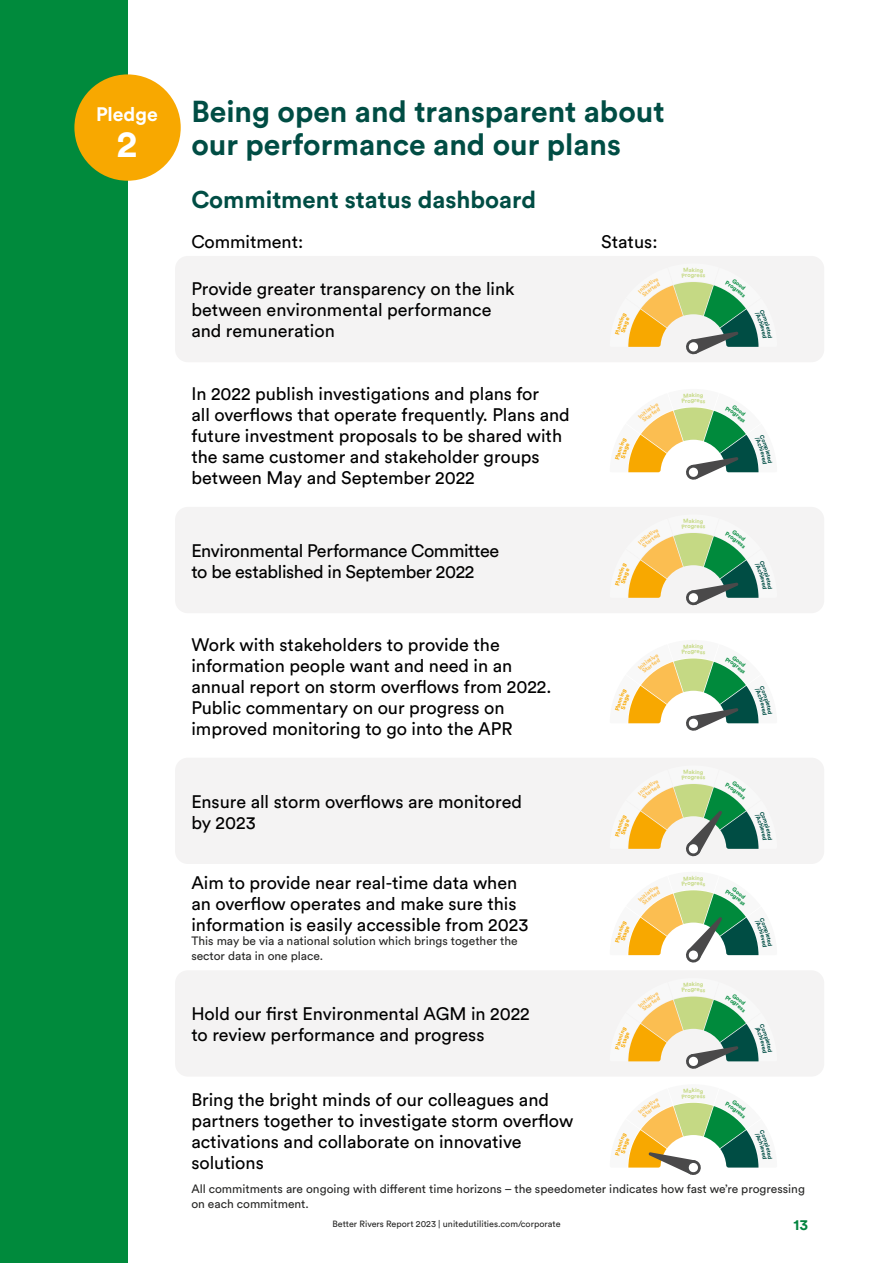
<style>
.page{position:relative;width:893px;height:1263px;background:#fff}
.page>*{position:absolute;margin:0;border:0;box-sizing:border-box;transform-origin:0 0}
.t1{font:700 37.5px "Circular Std";color:#fff}
.t2{font:700 30px/33px "Circular Std";color:#004d44}
.t3{font:700 24px "Circular Std";color:#004d44}
.t4{font:700 19.35px "Circular Std";color:#fff}
.t5{font:18px/21px "Circular Std";color:#000}
.t6{font:18px/21px "Circular Std";letter-spacing:-.02em;color:#000}
.t7{font:700 15px "Circular Std";color:#00833e}
.t8{font:12px/15px "Circular Std";color:#282827}
.t9{font:9px "Circular Std";color:#282827}
</style>
<div class="page">
<div style="left:175px;top:256px;width:649px;height:106px;background:#f4f3f3;border-radius:13px"></div>
<div style="left:175px;top:507px;width:649px;height:106px;background:#f4f3f3;border-radius:13px"></div>
<div style="left:175px;top:758px;width:649px;height:106px;background:#f4f3f3;border-radius:13px"></div>
<div style="left:175px;top:970px;width:649px;height:106px;background:#f4f3f3;border-radius:13px"></div>
<div style="left:0;top:0;width:128px;height:1263px;background:#008a3c"></div>
<div style="left:76px;top:76px;width:103px;height:103px;background:#f8a800;border-radius:50%"></div>
<div style="left:74px;top:74px;width:107px;height:107px;border:4px solid #f8a800;border-radius:50%"></div>
<svg style="left:628px;top:1102px;width:131px;height:73px"></svg>
<svg style="left:628px;top:996px;width:131px;height:73px"></svg>
<svg style="left:628px;top:890px;width:131px;height:73px"></svg>
<svg style="left:628px;top:784px;width:131px;height:73px"></svg>
<svg style="left:628px;top:658px;width:131px;height:73px"></svg>
<svg style="left:628px;top:407px;width:131px;height:73px"></svg>
<svg style="left:628px;top:533px;width:131px;height:73px"></svg>
<svg style="left:628px;top:282px;width:131px;height:73px"></svg>
<p class="t4" style="left:96px;top:101px;width:63px">Pledge</p>
<h1 class="t1" style="left:117px;top:120px;width:22px">2</h1>
<h2 class="t2" style="left:191px;top:94px;width:475px">Being open and transparent about our performance and our plans</h2>
<h3 class="t3" style="left:191px;top:184px;width:346px">Commitment status dashboard</h3>
<p class="t5" style="left:191px;top:231px;width:113px">Commitment:</p>
<p class="t5" style="left:601px;top:231px;width:58px">Status:</p>
<p class="t5" style="left:191px;top:278px;width:325px">Provide greater transparency on the link between environmental performance and remuneration</p>
<p class="t5" style="left:191px;top:383px;width:380px">In 2022 publish investigations and plans for<br>all overflows that operate frequently. Plans and future investment proposals to be shared with the same customer and stakeholder groups between May and September 2022</p>
<p class="t6" style="left:191px;top:540px;width:310px">Environmental Performance Committee to be established in September 2022</p>
<p class="t5" style="left:191px;top:634px;width:362px">Work with stakeholders to provide the information people want and need in an annual report on storm overflows from 2022.<br>Public commentary on our progress on improved monitoring to go into the APR</p>
<p class="t5" style="left:191px;top:791px;width:332px">Ensure all storm overflows are monitored by 2023</p>
<p class="t5" style="left:191px;top:871px;width:338px">Aim to provide near real-time data when an overflow operates and make sure this information is easily accessible from 2023</p>
<p class="t8" style="left:191px;top:933px;width:328px">This may be via a national solution which brings together the sector data in one place.</p>
<p class="t5" style="left:191px;top:1003px;width:340px">Hold our first Environmental AGM in 2022 to review performance and progress</p>
<p class="t5" style="left:191px;top:1088px;width:383px">Bring the bright minds of our colleagues and partners together to investigate storm overflow activations and collaborate on innovative solutions</p>
<p class="t8" style="left:191px;top:1181px;width:615px">All commitments are ongoing with different time horizons – the speedometer indicates how fast we’re progressing on each commitment.</p>
<p class="t9" style="left:332px;top:1219px;width:230px">Better Rivers Report 2023 | unitedutilities.com/corporate</p>
<p class="t7" style="left:794px;top:1215px;width:16px">13</p>
</div>
